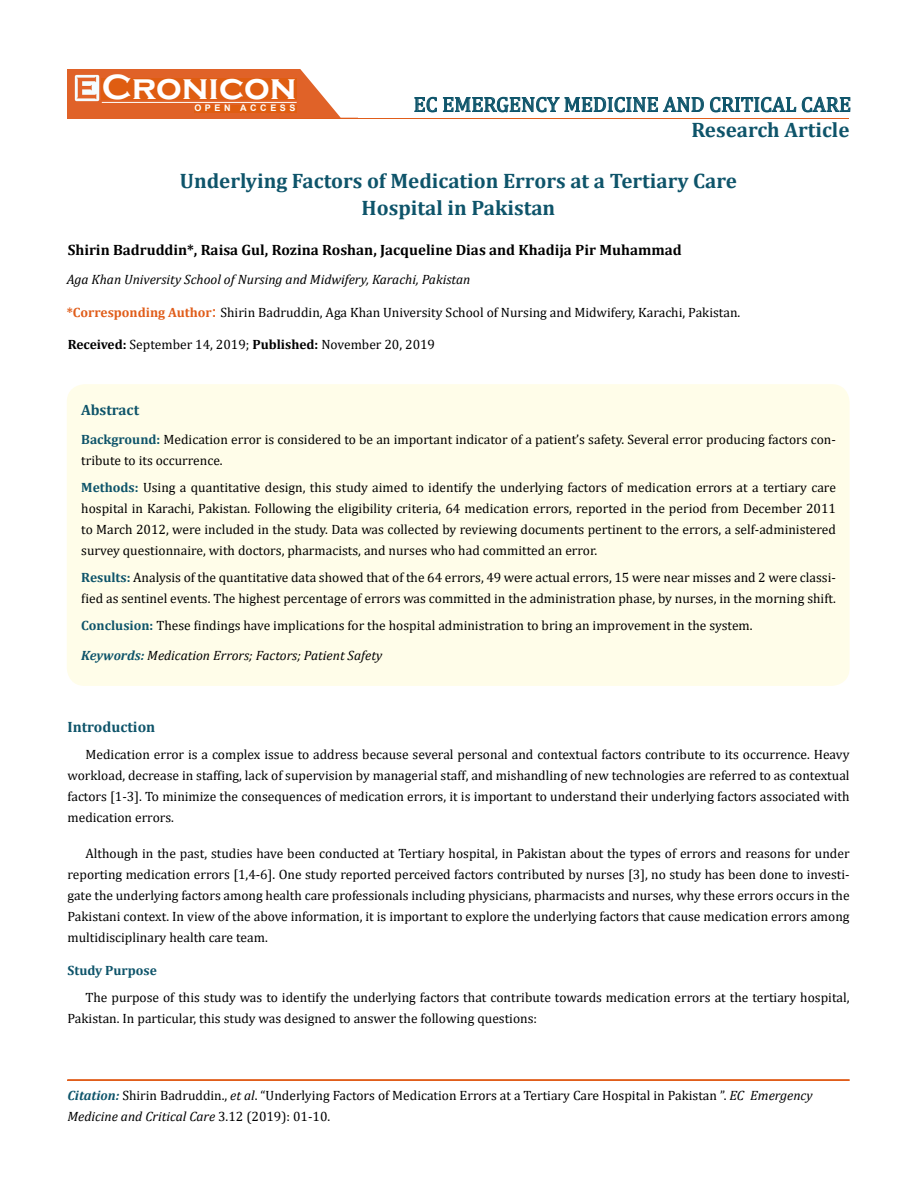
<style>
.page{position:relative;width:917px;height:1190px;background:#fff}
.page>*{position:absolute;margin:0;border:0;box-sizing:border-box;transform-origin:0 0}
.t1{font:700 36px "Copperplate Gothic";color:#fff}
.t2{font:700 21px/27px "Cambria";color:#0e546a;text-align:center}
.t3{font:21px "Cambria";color:#0e546a}
.t4{font:700 15px "Cambria";color:#000}
.t5{font:700 15px "Cambria";color:#0e546a}
.t6{font:13.5px/21px "Cambria";color:#000}
.t7{font:italic 13.5px "Cambria";color:#000}
.t8{font:700 13.5px "Cambria";color:#0e546a}
.t9{font:700 9px "Arial";letter-spacing:.4em;color:#fff}
.s1{font-weight:700;color:#e05d1a}
.s2{font-size:18px;color:#e05d1a}
.s3{font-weight:700}
.s4{font-weight:700;color:#0e546a}
.s5{font-weight:700;font-style:italic;color:#0e546a}
.s6{font-style:italic}
</style>
<div class="page">
<div style="left:67px;top:70px;width:290px;height:49px;background:#e06228"></div>
<svg style="left:300px;top:69px;width:58px;height:49px"></svg>
<img style="left:75px;top:75px;width:24px;height:26px">
<div style="left:102px;top:79px;width:195px;height:21px;background:#df5d11"></div>
<div style="left:194px;top:105px;width:103px;height:7px;background:#df5d11"></div>
<svg style="left:414px;top:97px;width:436px;height:15px"></svg>
<hr style="left:102px;top:102px;width:194px;height:1px;background:#fff">
<hr style="left:279px;top:118px;width:569px;height:1px;background:#e05d1a">
<hr style="left:67px;top:1080px;width:782px;height:1px;background:#e05d1a">
<div style="left:67px;top:1079px;width:782px;height:1px;border:1px solid #e05d1a"></div>
<div style="left:67px;top:384px;width:782px;height:302px;background:#fffde9;border-radius:18px"></div>
<h1 class="t1" style="left:102px;top:68px;width:196px">Cronicon</h1>
<p class="t9" style="left:194px;top:102px;width:103px">OPEN ACCESS</p>
<h2 class="t3" style="left:413px;top:92px;width:439px">EC EMERGENCY MEDICINE AND CRITICAL CARE</h2>
<h2 class="t2" style="left:691px;top:116px;width:160px">Research Article</h2>
<h2 class="t2" style="left:180px;top:166px;width:558px">Underlying Factors of Medication Errors at a Tertiary Care<br>Hospital in Pakistan</h2>
<p class="t4" style="left:68px;top:239px;width:615px">Shirin Badruddin*, Raisa Gul, Rozina Roshan, Jacqueline Dias and Khadija Pir Muhammad</p>
<p class="t7" style="left:67px;top:269px;width:405px">Aga Khan University School of Nursing and Midwifery, Karachi, Pakistan</p>
<p class="t6" style="left:67px;top:301px;width:675px"><span class="s1">*Corresponding Author</span><span class="s2">:</span> Shirin Badruddin, Aga Khan University School of Nursing and Midwifery, Karachi, Pakistan.</p>
<p class="t6" style="left:68px;top:334px;width:369px"><span class="s3">Received:</span> September 14, 2019; <span class="s3">Published:</span> November 20, 2019</p>
<p class="t5" style="left:81px;top:399px;width:60px">Abstract</p>
<p class="t6" style="left:81px;top:429px;width:756px"><span class="s4">Background:</span> Medication error is considered to be an important indicator of a patient’s safety. Several error producing factors con&shy;tribute to its occurrence.</p>
<p class="t6" style="left:81px;top:477px;width:756px;text-align:justify"><span class="s4">Methods:</span> Using a quantitative design, this study aimed to identify the underlying factors of medication errors at a tertiary care hospital in Karachi, Pakistan. Following the eligibility criteria, 64 medication errors, reported in the period from December 2011 to March 2012, were included in the study. Data was collected by reviewing documents pertinent to the errors, a self-administered survey questionnaire, with doctors, pharmacists, and nurses who had committed an error.</p>
<p class="t6" style="left:81px;top:567px;width:756px"><span class="s4">Results:</span> Analysis of the quantitative data showed that of the 64 errors, 49 were actual errors, 15 were near misses and 2 were classi&shy;fied as sentinel events. The highest percentage of errors was committed in the administration phase, by nurses, in the morning shift.</p>
<p class="t6" style="left:81px;top:615px;width:672px"><span class="s4">Conclusion:</span> These findings have implications for the hospital administration to bring an improvement in the system.</p>
<p class="t7" style="left:81px;top:646px;width:302px"><span class="s4">Keywords:</span> Medication Errors; Factors; Patient Safety</p>
<p class="t5" style="left:67px;top:716px;width:89px">Introduction</p>
<p class="t6" style="left:67px;top:744px;width:783px;text-align:justify;text-indent:18px">Medication error is a complex issue to address because several personal and contextual factors contribute to its occurrence. Heavy workload, decrease in staffing, lack of supervision by managerial staff, and mishandling of new technologies are referred to as contextual factors [1-3]. To minimize the consequences of medication errors, it is important to understand their underlying factors associated with medication errors.</p>
<p class="t6" style="left:67px;top:843px;width:783px;text-align:justify;text-indent:18px">Although in the past, studies have been conducted at Tertiary hospital, in Pakistan about the types of errors and reasons for under reporting medication errors [1,4-6]. One study reported perceived factors contributed by nurses [3], no study has been done to investi&shy;gate the underlying factors among health care professionals including physicians, pharmacists and nurses, why these errors occurs in the Pakistani context. In view of the above information, it is important to explore the underlying factors that cause medication errors among multidisciplinary health care team.</p>
<p class="t8" style="left:67px;top:961px;width:91px">Study Purpose</p>
<p class="t6" style="left:67px;top:987px;width:783px;text-indent:18px">The purpose of this study was to identify the underlying factors that contribute towards medication errors at the tertiary hospital,<br>Pakistan. In particular, this study was designed to answer the following questions:</p>
<p class="t6" style="left:67px;top:1084px;width:746px"><span class="s5">Citation:</span> Shirin Badruddin., <span class="s6">et al</span>. “Underlying Factors of Medication Errors at a Tertiary Care Hospital in Pakistan ”. <span class="s6">EC Emergency<br>Medicine and Critical Care</span> 3.12 (2019): 01-10.</p>
</div>
